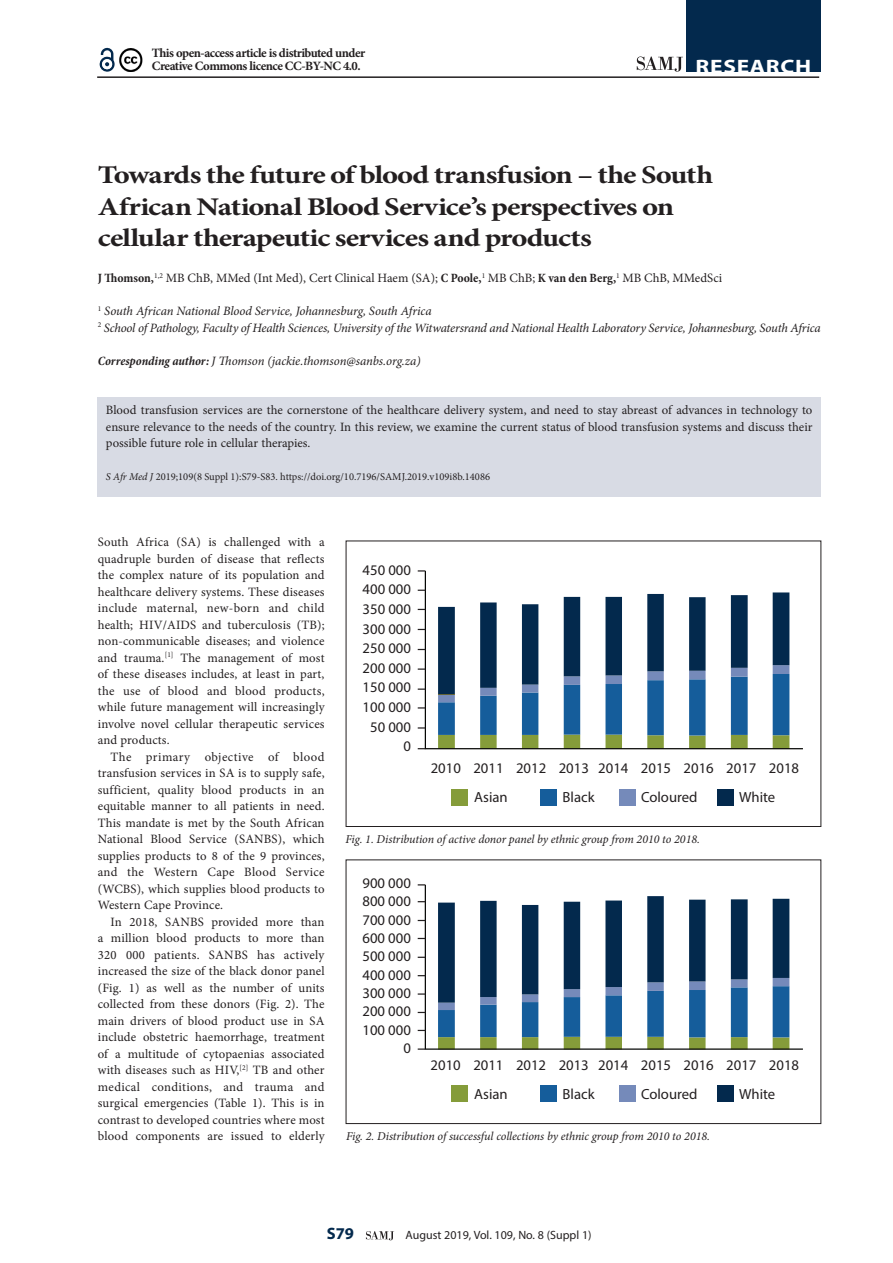
<style>
.page{position:relative;width:893px;height:1263px;background:#fff}
.page>*{position:absolute;margin:0;border:0;box-sizing:border-box;transform-origin:0 0}
.A_HEAD{font:700 25.5px/31.5px "Minion Pro";letter-spacing:-.025em;color:#231f20;scale:1.2 1}
.t1{font:700 19.5px "Myriad Pro";letter-spacing:.03em;color:#fff;scale:1.2 1}
.t2{font:700 16.5px "Myriad Pro";color:#03294d}
.t3{font:14.7px/19.6px "Myriad Pro";color:#231f20;text-align:right}
.BODY_TEXT_INDENT{font:12.75px/16.5px "Minion Pro";letter-spacing:.01em;color:#231f20;text-align:justify}
.BODY_TEXT_1ST_PARAGR{font:12.75px/16.5px "Minion Pro";color:#231f20;text-align:justify}
.AUTHORS_DETAILS{font:italic 12.75px "Minion Pro";letter-spacing:-.015em;color:#231f20}
.AUTHORS_NAME{font:12.75px "Minion Pro";color:#231f20}
.BODY_TEXT_1ST_PARAGR-2{font:700 12.75px/13.5px "Minion Pro";letter-spacing:-.04em;color:#231f20}
.CORRESPONDING_AUTHOR{font:italic 12.75px "Minion Pro";letter-spacing:-.005em;color:#231f20}
.CAPTIONS{font:italic 12px "Minion Pro";letter-spacing:-.01em;color:#231f20}
.t4{font:12px "Myriad Pro";color:#231f20}
.CITELINE{font:10.5px "Minion Pro";color:#231f20}
.s1{font-weight:700;font-stretch:condensed}
.s2{font-style:italic}
</style>
<div class="page">
<svg style="left:366px;top:1231px;width:28px;height:9px"></svg>
<hr style="left:97px;top:76px;width:722px;height:2px;background:#231f20">
<div style="left:686px;top:0;width:135px;height:72px;background:#03294d"></div>
<svg style="left:637px;top:57px;width:46px;height:15px"></svg>
<svg style="left:99px;top:47px;width:16px;height:25px"></svg>
<img style="left:119px;top:48px;width:24px;height:23px">
<div style="left:97px;top:398px;width:724px;height:99px;background:#d8dbe4"></div>
<svg style="left:424px;top:570px;width:379px;height:180px"></svg>
<svg style="left:418px;top:727px;width:7px;height:2px"></svg>
<svg style="left:418px;top:688px;width:7px;height:2px"></svg>
<svg style="left:418px;top:668px;width:7px;height:2px"></svg>
<div style="left:452px;top:790px;width:16px;height:16px;background:#859c3a"></div>
<div style="left:541px;top:790px;width:16px;height:16px;background:#155d9b"></div>
<div style="left:619px;top:790px;width:16px;height:16px;background:#758aba"></div>
<div style="left:718px;top:790px;width:16px;height:16px;background:#03294d"></div>
<div style="left:346px;top:541px;width:475px;height:286px;border:1px solid #231f20"></div>
<svg style="left:424px;top:884px;width:379px;height:166px"></svg>
<svg style="left:418px;top:1048px;width:7px;height:2px"></svg>
<svg style="left:418px;top:993px;width:7px;height:2px"></svg>
<div style="left:452px;top:1086px;width:16px;height:16px;background:#859c3a"></div>
<div style="left:541px;top:1086px;width:16px;height:16px;background:#155d9b"></div>
<div style="left:619px;top:1086px;width:16px;height:16px;background:#758aba"></div>
<div style="left:718px;top:1086px;width:16px;height:16px;background:#03294d"></div>
<div style="left:346px;top:860px;width:475px;height:264px;border:1px solid #231f20"></div>
<p class="BODY_TEXT_1ST_PARAGR-2" style="left:152px;top:46px;width:215px">This open-access article is distributed under<br>Creative Commons licence CC-BY-NC 4.0.</p>
<h2 class="t1" style="left:696px;top:54px;width:98px">RESEARCH</h2>
<h1 class="A_HEAD" style="left:98px;top:159px;width:514px">Towards the future of blood transfusion – the South<br>African National Blood Service’s perspectives on cellular therapeutic services and products</h1>
<p class="AUTHORS_NAME" style="left:98px;top:269px;width:626px"><span class="s1">J Thomson,</span><sup>1,2</sup> MB ChB, MMed (Int Med), Cert Clinical Haem (SA); <span class="s1">C Poole,</span><sup>1</sup> MB ChB; <span class="s1">K van den Berg,</span><sup>1</sup> MB ChB, MMedSci</p>
<p class="AUTHORS_DETAILS" style="left:98px;top:302px;width:335px"><sup>1</sup> South African National Blood Service, Johannesburg, South Africa</p>
<p class="AUTHORS_DETAILS" style="left:98px;top:319px;width:724px"><sup>2</sup> School of Pathology, Faculty of Health Sciences, University of the Witwatersrand and National Health Laboratory Service, Johannesburg, South Africa</p>
<p class="CORRESPONDING_AUTHOR" style="left:98px;top:352px;width:324px"><span class="s1">Corresponding author:</span> J Thomson (jackie.thomson@sanbs.org.za)</p>
<p class="BODY_TEXT_1ST_PARAGR" style="left:106px;top:402px;width:708px">Blood transfusion services are the cornerstone of the healthcare delivery system, and need to stay abreast of advances in technology to ensure relevance to the needs of the country. In this review, we examine the current status of blood transfusion systems and discuss their possible future role in cellular therapies.</p>
<p class="CITELINE" style="left:106px;top:470px;width:386px"><span class="s2">S Afr Med J</span> 2019;109(8 Suppl 1):S79-S83. https://doi.org/10.7196/SAMJ.2019.v109i8b.14086</p>
<p class="BODY_TEXT_1ST_PARAGR" style="left:98px;top:534px;width:228px">South Africa (SA) is challenged with a quadruple burden of disease that reflects the complex nature of its population and healthcare delivery systems. These diseases include maternal, new-born and child health; HIV/AIDS and tuberculosis (TB); non-communicable diseases; and violence and trauma.<sup>[1]</sup> The management of most of these diseases includes, at least in part, the use of blood and blood products, while future management will increasingly involve novel cellular therapeutic services and products.</p>
<p class="BODY_TEXT_INDENT" style="left:98px;top:748px;width:228px;text-indent:13px">The primary objective of blood transfusion services in SA is to supply safe, sufficient, quality blood products in an equitable manner to all patients in need.<br>This mandate is met by the South African National Blood Service (SANBS), which supplies products to 8 of the 9 provinces, and the Western Cape Blood Service (WCBS), which supplies blood products to Western Cape Province.</p>
<p class="BODY_TEXT_INDENT" style="left:98px;top:913px;width:228px;text-indent:13px">In 2018, SANBS provided more than a million blood products to more than 320 000 patients. SANBS has actively increased the size of the black donor panel (Fig. 1) as well as the number of units collected from these donors (Fig. 2). The main drivers of blood product use in SA include obstetric haemorrhage, treatment of a multitude of cytopaenias associated with diseases such as HIV,<sup>[2]</sup> TB and other medical conditions, and trauma and surgical emergencies (Table 1). This is in contrast to developed countries where most blood components are issued to elderly</p>
<p class="t3" style="left:363px;top:551px;width:50px">400 000<br>350 000<br>300 000<br>250 000<br>200 000<br>150 000<br>100 000<br>50 000<br>0</p>
<p class="t3" style="left:363px;top:560px;width:50px">450 000<br>400 000<br>350 000<br>300 000<br>250 000<br>200 000<br>150 000<br>100 000<br>50 000<br>0</p>
<p class="t3" style="left:431px;top:758px;width:370px">2010 2011 2012 2013 2014 2015 2016 2017 2018</p>
<p class="t3" style="left:474px;top:759px;width:35px">Asian</p>
<p class="t3" style="left:563px;top:759px;width:34px">Black</p>
<p class="t3" style="left:641px;top:759px;width:58px">Coloured</p>
<p class="t3" style="left:739px;top:759px;width:38px">White</p>
<p class="t3" style="left:474px;top:787px;width:35px">Asian</p>
<p class="t3" style="left:563px;top:787px;width:34px">Black</p>
<p class="t3" style="left:641px;top:787px;width:58px">Coloured</p>
<p class="t3" style="left:739px;top:787px;width:38px">White</p>
<p class="CAPTIONS" style="left:345px;top:831px;width:356px">Fig. 1. Distribution of active donor panel by ethnic group from 2010 to 2018.</p>
<p class="t3" style="left:362px;top:873px;width:50px;line-height:18.5px">900 000<br>800 000<br>700 000<br>600 000<br>500 000<br>400 000<br>300 000<br>200 000<br>100 000<br>0</p>
<p class="t3" style="left:363px;top:902px;width:50px;line-height:18.5px;text-align:justify">900 000<br>800 000<br>700 000<br>600 000<br>500 000<br>400 000<br>300 000</p>
<p class="t3" style="left:474px;top:1050px;width:326px;line-height:28.8px;text-align:left;text-indent:-44px">2010 2011 2012 2013 2014 2015 2016 2017 2018<br>Asian</p>
<p class="t3" style="left:563px;top:1084px;width:34px">Black</p>
<p class="t3" style="left:641px;top:1084px;width:58px">Coloured</p>
<p class="t3" style="left:739px;top:1084px;width:38px">White</p>
<p class="CAPTIONS" style="left:346px;top:1128px;width:365px">Fig. 2. Distribution of successful collections by ethnic group from 2010 to 2018.</p>
<p class="t3" style="left:431px;top:1083px;width:370px">2010 2011 2012 2013 2014 2015 2016 2017 2018</p>
<p class="t2" style="left:327px;top:1223px;width:29px">S79</p>
<p class="t4" style="left:406px;top:1228px;width:187px">August 2019, Vol. 109, No. 8 (Suppl 1)</p>
</div>
